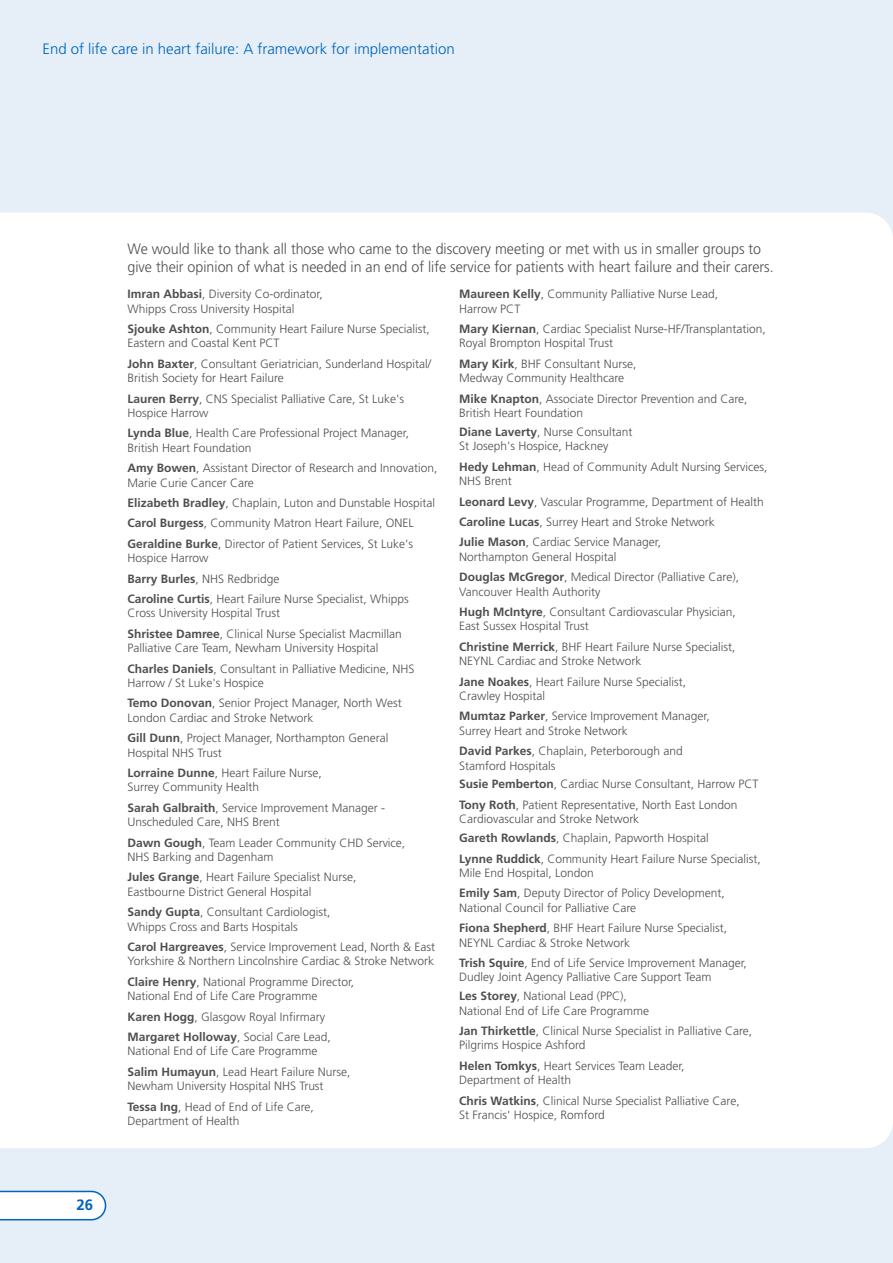
<style>
.page{position:relative;width:893px;height:1263px;background:#e6eff8}
.page>*{position:absolute;margin:0;border:0;box-sizing:border-box;transform-origin:0 0}
.t1{font:300 15px/18px "Frutiger";color:#4f4f50;scale:.95 1}
.t2{font:300 15px "Frutiger";color:#0064ba}
.t3{font:700 15px "Frutiger";color:#0064ba}
.t4{font:300 12px/20.4px "Frutiger";color:#4f4f50}
.s1{font-weight:700}
</style>
<div class="page">
<div style="left:0;top:213px;width:893px;height:935px;background:#fff"></div>
<svg style="left:0;top:1191px;width:106px;height:29px;background:#e7f0f8"></svg>
<p class="t2" style="left:43px;top:43px;width:414px">End of life care in heart failure: A framework for implementation</p>
<p class="t3" style="left:77px;top:1199px;width:18px">26</p>
<p class="t1" style="left:128px;top:241px;width:682px">We would like to thank all those who came to the discovery meeting or met with us in smaller groups to give their opinion of what is needed in an end of life service for patients with heart failure and their carers.</p>
<p class="t4" style="left:128px;top:288px;width:197px;line-height:14.4px"><span class="s1">Imran Abbasi</span>, Diversity Co-ordinator,<br>Whipps Cross University Hospital</p>
<p class="t4" style="left:128px;top:322px;width:304px;line-height:14.4px"><span class="s1">Sjouke Ashton</span>, Community Heart Failure Nurse Specialist,<br>Eastern and Coastal Kent PCT</p>
<p class="t4" style="left:128px;top:357px;width:305px;line-height:14.4px"><span class="s1">John Baxter</span>, Consultant Geriatrician, Sunderland Hospital/<br>British Society for Heart Failure</p>
<p class="t4" style="left:128px;top:392px;width:278px;line-height:14.4px"><span class="s1">Lauren Berry</span>, CNS Specialist Palliative Care, St Luke's<br>Hospice Harrow</p>
<p class="t4" style="left:128px;top:427px;width:283px;line-height:14.4px"><span class="s1">Lynda Blue</span>, Health Care Professional Project Manager,<br>British Heart Foundation</p>
<p class="t4" style="left:128px;top:462px;width:311px;line-height:14.4px"><span class="s1">Amy Bowen</span>, Assistant Director of Research and Innovation,<br>Marie Curie Cancer Care</p>
<p class="t4" style="left:128px;top:493px;width:309px"><span class="s1">Elizabeth Bradley</span>, Chaplain, Luton and Dunstable Hospital<br><span class="s1">Carol Burgess</span>, Community Matron Heart Failure, ONEL<br><span class="s1">Geraldine Burke</span>, Director of Patient Services, St Luke's</p>
<p class="t4" style="left:128px;top:549px;width:283px">Hospice Harrow<br><span class="s1">Barry Burles</span>, NHS Redbridge<br><span class="s1">Caroline Curtis</span>, Heart Failure Nurse Specialist, Whipps</p>
<p class="t4" style="left:128px;top:604px;width:276px">Cross University Hospital Trust<br><span class="s1">Shristee Damree</span>, Clinical Nurse Specialist Macmillan</p>
<p class="t4" style="left:128px;top:639px;width:289px">Palliative Care Team, Newham University Hospital<br><span class="s1">Charles Daniels</span>, Consultant in Palliative Medicine, NHS</p>
<p class="t4" style="left:128px;top:673px;width:276px">Harrow / St Luke's Hospice<br><span class="s1">Temo Donovan</span>, Senior Project Manager, North West</p>
<p class="t4" style="left:128px;top:708px;width:263px">London Cardiac and Stroke Network<br><span class="s1">Gill Dunn</span>, Project Manager, Northampton General</p>
<p class="t4" style="left:128px;top:743px;width:196px">Hospital NHS Trust<br><span class="s1">Lorraine Dunne</span>, Heart Failure Nurse,</p>
<p class="t4" style="left:128px;top:778px;width:259px">Surrey Community Health<br><span class="s1">Sarah Galbraith</span>, Service Improvement Manager -</p>
<p class="t4" style="left:128px;top:813px;width:279px">Unscheduled Care, NHS Brent<br><span class="s1">Dawn Gough</span>, Team Leader Community CHD Service,</p>
<p class="t4" style="left:128px;top:847px;width:230px">NHS Barking and Dagenham<br><span class="s1">Jules Grange</span>, Heart Failure Specialist Nurse,</p>
<p class="t4" style="left:128px;top:882px;width:204px">Eastbourne District General Hospital<br><span class="s1">Sandy Gupta</span>, Consultant Cardiologist,</p>
<p class="t4" style="left:128px;top:917px;width:309px">Whipps Cross and Barts Hospitals<br><span class="s1">Carol Hargreaves</span>, Service Improvement Lead, North &amp; East</p>
<p class="t4" style="left:128px;top:952px;width:308px">Yorkshire &amp; Northern Lincolnshire Cardiac &amp; Stroke Network<br><span class="s1">Claire Henry</span>, National Programme Director,</p>
<p class="t4" style="left:128px;top:987px;width:205px">National End of Life Care Programme<br><span class="s1">Karen Hogg</span>, Glasgow Royal Infirmary<br><span class="s1">Margaret Holloway</span>, Social Care Lead,</p>
<p class="t4" style="left:128px;top:1042px;width:224px">National End of Life Care Programme<br><span class="s1">Salim Humayun</span>, Lead Heart Failure Nurse,</p>
<p class="t4" style="left:128px;top:1077px;width:198px">Newham University Hospital NHS Trust<br><span class="s1">Tessa Ing</span>, Head of End of Life Care,</p>
<p class="t4" style="left:128px;top:1111px;width:113px">Department of Health</p>
<p class="t4" style="left:459px;top:288px;width:260px;line-height:14.4px"><span class="s1">Maureen Kelly</span>, Community Palliative Nurse Lead,<br>Harrow PCT</p>
<p class="t4" style="left:459px;top:322px;width:308px;line-height:14.4px"><span class="s1">Mary Kiernan</span>, Cardiac Specialist Nurse-HF/Transplantation,<br>Royal Brompton Hospital Trust</p>
<p class="t4" style="left:459px;top:357px;width:179px;line-height:14.4px"><span class="s1">Mary Kirk</span>, BHF Consultant Nurse,<br>Medway Community Healthcare</p>
<p class="t4" style="left:459px;top:392px;width:290px;line-height:14.4px"><span class="s1">Mike Knapton</span>, Associate Director Prevention and Care,<br>British Heart Foundation</p>
<p class="t4" style="left:459px;top:425px;width:175px;line-height:14.4px"><span class="s1">Diane Laverty</span>, Nurse Consultant<br>St Joseph's Hospice, Hackney</p>
<p class="t4" style="left:459px;top:460px;width:310px;line-height:14.4px"><span class="s1">Hedy Lehman</span>, Head of Community Adult Nursing Services,<br>NHS Brent</p>
<p class="t4" style="left:459px;top:492px;width:306px"><span class="s1">Leonard Levy</span>, Vascular Programme, Department of Health<br><span class="s1">Caroline Lucas</span>, Surrey Heart and Stroke Network<br><span class="s1">Julie Mason</span>, Cardiac Service Manager,</p>
<p class="t4" style="left:459px;top:547px;width:281px">Northampton General Hospital<br><span class="s1">Douglas McGregor</span>, Medical Director (Palliative Care),</p>
<p class="t4" style="left:459px;top:582px;width:278px">Vancouver Health Authority<br><span class="s1">Hugh McIntyre</span>, Consultant Cardiovascular Physician,</p>
<p class="t4" style="left:459px;top:617px;width:278px">East Sussex Hospital Trust<br><span class="s1">Christine Merrick</span>, BHF Heart Failure Nurse Specialist,</p>
<p class="t4" style="left:459px;top:652px;width:228px">NEYNL Cardiac and Stroke Network<br><span class="s1">Jane Noakes</span>, Heart Failure Nurse Specialist,</p>
<p class="t4" style="left:459px;top:686px;width:252px">Crawley Hospital<br><span class="s1">Mumtaz Parker</span>, Service Improvement Manager,</p>
<p class="t4" style="left:459px;top:721px;width:225px">Surrey Heart and Stroke Network<br><span class="s1">David Parkes</span>, Chaplain, Peterborough and</p>
<p class="t4" style="left:459px;top:757px;width:301px;line-height:18.9px">Stamford Hospitals<br><span class="s1">Susie Pemberton</span>, Cardiac Nurse Consultant, Harrow PCT</p>
<p class="t4" style="left:459px;top:798px;width:280px;line-height:14.4px"><span class="s1">Tony Roth</span>, Patient Representative, North East London<br>Cardiovascular and Stroke Network</p>
<p class="t4" style="left:459px;top:829px;width:303px"><span class="s1">Gareth Rowlands</span>, Chaplain, Papworth Hospital<br><span class="s1">Lynne Ruddick</span>, Community Heart Failure Nurse Specialist,</p>
<p class="t4" style="left:459px;top:863px;width:267px">Mile End Hospital, London<br><span class="s1">Emily Sam</span>, Deputy Director of Policy Development,</p>
<p class="t4" style="left:459px;top:898px;width:269px">National Council for Palliative Care<br><span class="s1">Fiona Shepherd</span>, BHF Heart Failure Nurse Specialist,</p>
<p class="t4" style="left:459px;top:933px;width:289px">NEYNL Cardiac &amp; Stroke Network<br><span class="s1">Trish Squire</span>, End of Life Service Improvement Manager,</p>
<p class="t4" style="left:459px;top:969px;width:254px;line-height:18.9px">Dudley Joint Agency Palliative Care Support Team<br><span class="s1">Les Storey</span>, National Lead (PPC),</p>
<p class="t4" style="left:459px;top:1001px;width:294px">National End of Life Care Programme<br><span class="s1">Jan Thirkettle</span>, Clinical Nurse Specialist in Palliative Care,</p>
<p class="t4" style="left:459px;top:1036px;width:227px">Pilgrims Hospice Ashford<br><span class="s1">Helen Tomkys</span>, Heart Services Team Leader,</p>
<p class="t4" style="left:459px;top:1071px;width:282px">Department of Health<br><span class="s1">Chris Watkins</span>, Clinical Nurse Specialist Palliative Care,</p>
<p class="t4" style="left:459px;top:1105px;width:147px">St Francis' Hospice, Romford</p>
</div>
